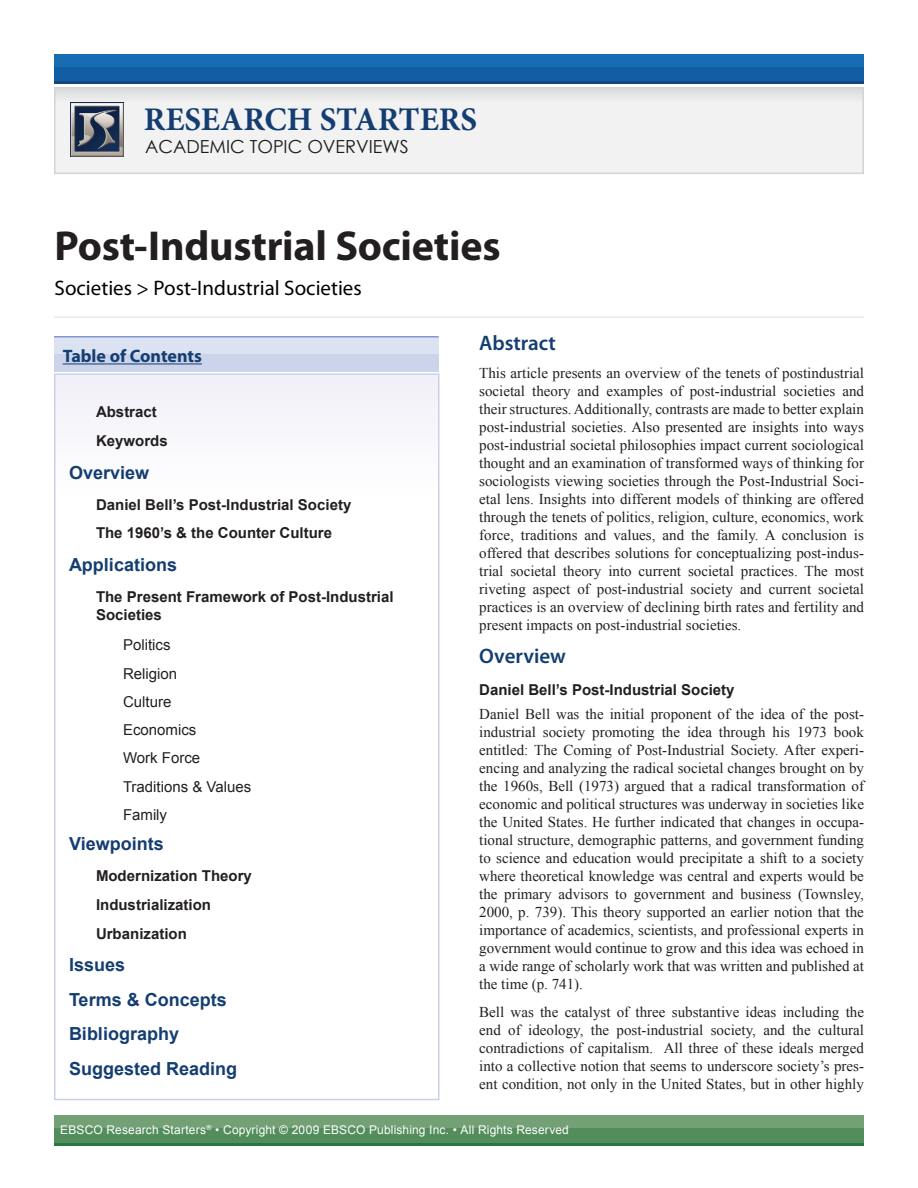
<style>
.page{position:relative;width:918px;height:1188px;background:#fff}
.page>*{position:absolute;margin:0;border:0;box-sizing:border-box;transform-origin:0 0}
.Document_Title{font:700 42px "Myriad Pro";letter-spacing:-.005em;color:#231f20}
.t1{font:700 33px "Minion Pro";color:#143e71}
.Document_Subtitle{font:21px "Myriad Pro";color:#000}
.Body_Text_Header{font:600 21px "Myriad Pro";color:#143e71}
.Body_Text{font:600 21px "Myriad Pro";color:#143e71}
.Level_1{font:700 18px "Arial";color:#143e71}
.t2{font:18px "Century Gothic";color:#1a1a1a}
.TOC_Keyword_Header{font:700 18px "Myriad Pro";color:#143e71}
.Body_Text-2{font:15px/18px "Times New Roman";color:#231f20;text-align:justify}
.Level_2{font:700 15px/18px "Arial";color:#231f20}
.Level_3{font:15px "Arial";color:#231f20}
.Body_Text_Subheader{font:700 15px "Arial";color:#231f20}
.Master_Page_Left_Ali{font:12px "Arial";letter-spacing:.01em;color:#fff}
</style>
<div class="page">
<div style="left:55px;top:88px;width:808px;height:85px;background:linear-gradient(to bottom,#eaeaeb,#f6f6f5)"></div>
<div style="left:54px;top:87px;width:810px;height:87px;border:2px solid #d3d4d4"></div>
<div style="left:54px;top:1115px;width:810px;height:15px;background:#73a175"></div>
<div style="left:54px;top:1129px;width:810px;height:14px;background:#538d5c"></div>
<hr style="left:54px;top:1143px;width:810px;height:3px;background:#277941">
<div style="left:54px;top:54px;width:810px;height:14px;background:#166db3"></div>
<div style="left:54px;top:67px;width:810px;height:14px;background:#115da3"></div>
<hr style="left:54px;top:81px;width:810px;height:3px;background:#15467b">
<img style="left:71px;top:103px;width:53px;height:54px">
<hr style="left:54px;top:316px;width:810px;height:2px;background:#e9e9e9">
<div style="left:54px;top:337px;width:385px;height:18px;background:#dbe3f3"></div>
<div style="left:54px;top:355px;width:385px;height:17px;background:#ccd4eb"></div>
<hr style="left:54px;top:336px;width:385px;height:2px;background:#8298cd">
<div style="left:54px;top:373px;width:386px;height:727px;border:2px solid #cad1ea"></div>
<hr style="left:63px;top:364px;width:139px;height:1px;background:#143e71">
<p class="t1" style="left:144px;top:96px;width:335px">RESEARCH STARTERS</p>
<p class="t2" style="left:145px;top:134px;width:265px">ACADEMIC TOPIC OVERVIEWS</p>
<p class="Document_Title" style="left:55px;top:219px;width:448px">Post-Industrial Societies</p>
<p class="Document_Subtitle" style="left:55px;top:275px;width:309px">Societies &gt; Post-Industrial Societies</p>
<p class="TOC_Keyword_Header" style="left:63px;top:344px;width:141px">Table of Contents</p>
<p class="Level_2" style="left:96px;top:404px;width:62px">Abstract</p>
<p class="Level_2" style="left:96px;top:432px;width:73px">Keywords</p>
<p class="Level_1" style="left:69px;top:460px;width:82px">Overview</p>
<p class="Level_2" style="left:96px;top:496px;width:257px">Daniel Bell’s Post-Industrial Society</p>
<p class="Level_2" style="left:96px;top:525px;width:238px">The 1960’s &amp; the Counter Culture</p>
<p class="Level_1" style="left:69px;top:553px;width:110px">Applications</p>
<p class="Level_2" style="left:96px;top:588px;width:299px">The Present Framework of Post-Industrial<br>Societies</p>
<p class="Level_3" style="left:123px;top:635px;width:49px">Politics</p>
<p class="Level_3" style="left:123px;top:663px;width:56px">Religion</p>
<p class="Level_3" style="left:123px;top:692px;width:50px">Culture</p>
<p class="Level_3" style="left:123px;top:720px;width:75px">Economics</p>
<p class="Level_3" style="left:123px;top:748px;width:79px">Work Force</p>
<p class="Level_3" style="left:123px;top:777px;width:130px">Traditions &amp; Values</p>
<p class="Level_3" style="left:123px;top:805px;width:46px">Family</p>
<p class="Level_1" style="left:69px;top:832px;width:96px">Viewpoints</p>
<p class="Level_2" style="left:96px;top:868px;width:157px">Modernization Theory</p>
<p class="Level_2" style="left:96px;top:896px;width:117px">Industrialization</p>
<p class="Level_2" style="left:96px;top:925px;width:92px">Urbanization</p>
<p class="Level_1" style="left:69px;top:953px;width:58px">Issues</p>
<p class="Level_1" style="left:69px;top:988px;width:159px">Terms &amp; Concepts</p>
<p class="Level_1" style="left:69px;top:1022px;width:112px">Bibliography</p>
<p class="Level_1" style="left:69px;top:1057px;width:170px">Suggested Reading</p>
<p class="Body_Text_Header" style="left:479px;top:330px;width:78px">Abstract</p>
<p class="Body_Text-2" style="left:479px;top:364px;width:386px">This article presents an overview of the tenets of postindustrial societal theory and examples of post-industrial societies and their structures. Additionally, contrasts are made to better explain post-industrial societies. Also presented are insights into ways post-industrial societal philosophies impact current sociological thought and an examination of transformed ways of thinking for sociologists viewing societies through the Post-Industrial Soci&shy;etal lens. Insights into different models of thinking are offered through the tenets of politics, religion, culture, economics, work force, traditions and values, and the family. A conclusion is offered that describes solutions for conceptualizing post-indus&shy;trial societal theory into current societal practices. The most riveting aspect of post-industrial society and current societal practices is an overview of declining birth rates and fertility and present impacts on post-industrial societies.</p>
<p class="Body_Text" style="left:479px;top:643px;width:88px">Overview</p>
<p class="Body_Text_Subheader" style="left:479px;top:680px;width:257px">Daniel Bell’s Post-Industrial Society</p>
<p class="Body_Text-2" style="left:479px;top:705px;width:386px">Daniel Bell was the initial proponent of the idea of the post&shy;industrial society promoting the idea through his 1973 book entitled: The Coming of Post-Industrial Society. After experi&shy;encing and analyzing the radical societal changes brought on by the 1960s, Bell (1973) argued that a radical transformation of economic and political structures was underway in societies like the United States. He further indicated that changes in occupa&shy;tional structure, demographic patterns, and government funding to science and education would precipitate a shift to a society where theoretical knowledge was central and experts would be the primary advisors to government and business (Townsley, 2000, p. 739). This theory supported an earlier notion that the importance of academics, scientists, and professional experts in government would continue to grow and this idea was echoed in a wide range of scholarly work that was written and published at the time (p. 741).</p>
<p class="Body_Text-2" style="left:479px;top:1003px;width:386px">Bell was the catalyst of three substantive ideas including the end of ideology, the post-industrial society, and the cultural contradictions of capitalism. All three of these ideals merged into a collective notion that seems to underscore society’s pres&shy;ent condition, not only in the United States, but in other highly</p>
<p class="Master_Page_Left_Ali" style="left:60px;top:1122px;width:510px">EBSCO Research Starters<sup>®</sup> • Copyright © 2009 EBSCO Publishing Inc. • All Rights Reserved</p>
</div>
